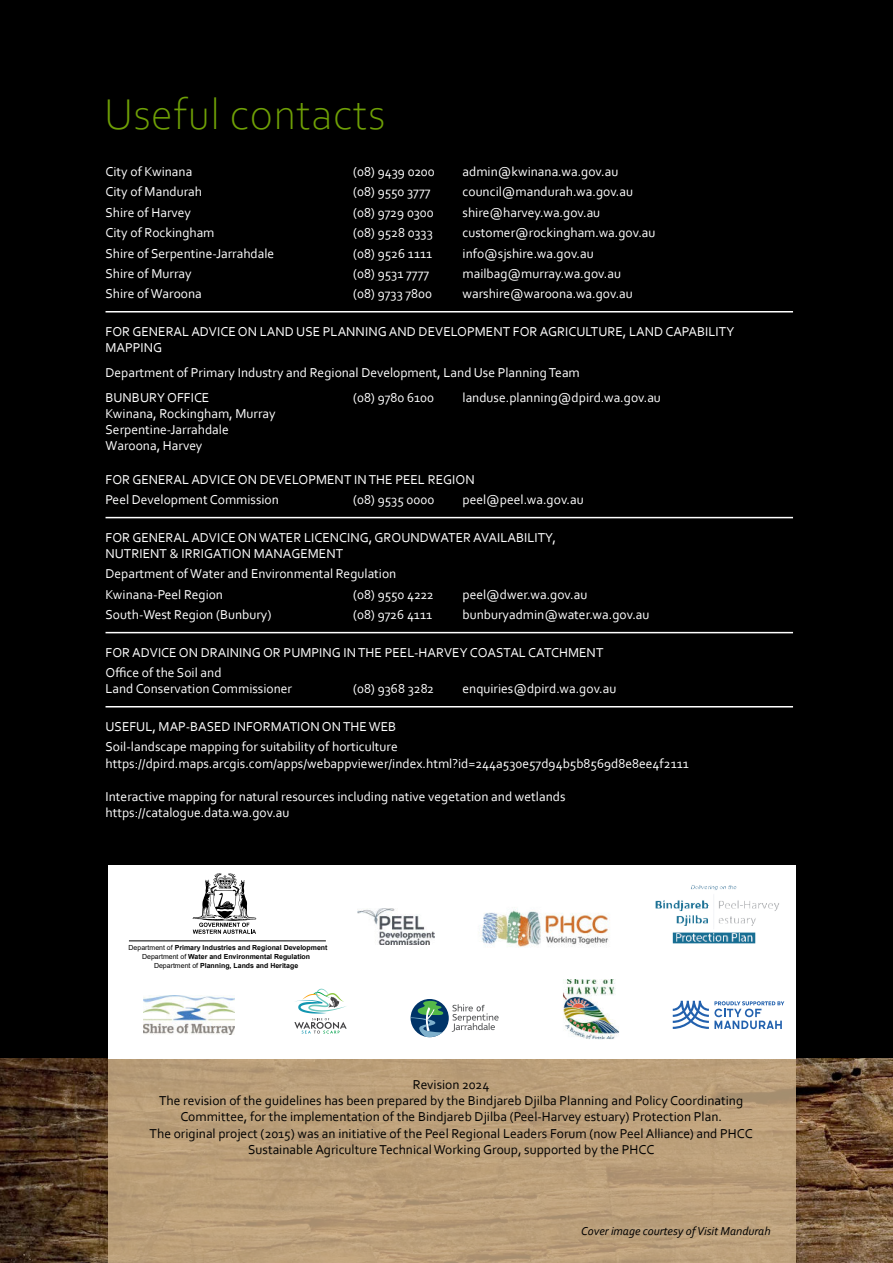
<style>
.page{position:relative;width:893px;height:1263px;background:#fff}
.page>*{position:absolute;margin:0;border:0;box-sizing:border-box;transform-origin:0 0}
.t1{font:300 45px "Corbel";letter-spacing:.01em;color:#6fa006}
.t2{font:13.5px/16.2px "Corbel";color:#fff}
.t3{font:13.5px/16.2px "Corbel";color:#000;text-align:center}
.t4{font:italic 12px "Corbel";color:#000}
.t5{font:700 7.05px/9.1px "Arial";color:#000;text-align:center}
.s1{font-weight:400}
</style>
<div class="page">
<div style="left:0;top:0;width:893px;height:1059px;background:#000"></div>
<img style="left:0;top:1059px;width:893px;height:204px">
<div style="left:108px;top:865px;width:688px;height:194px;background:#fff"></div>
<hr style="left:106px;top:311px;width:687px;height:1px;background:#fff">
<hr style="left:106px;top:517px;width:687px;height:1px;background:#fff">
<hr style="left:106px;top:632px;width:687px;height:1px;background:#fff">
<hr style="left:106px;top:706px;width:687px;height:1px;background:#fff">
<img style="left:481px;top:910px;width:128px;height:38px">
<div style="left:411px;top:999px;width:38px;height:38px;background:#003468;border-radius:50%"></div>
<svg style="left:411px;top:1001px;width:32px;height:36px"></svg>
<svg style="left:452px;top:1004px;width:47px;height:28px"></svg>
<svg style="left:294px;top:989px;width:53px;height:44px"></svg>
<img style="left:563px;top:979px;width:56px;height:60px">
<img style="left:143px;top:995px;width:92px;height:39px">
<img style="left:357px;top:908px;width:77px;height:36px">
<svg style="left:193px;top:873px;width:63px;height:61px"></svg>
<hr style="left:129px;top:940px;width:197px;height:1px;background:#000">
<svg style="left:673px;top:1001px;width:111px;height:28px"></svg>
<svg style="left:108px;top:1059px;width:688px;height:204px;fill:#bca07a"></svg>
<img style="left:655px;top:885px;width:124px;height:59px">
<h1 class="t1" style="left:104px;top:96px;width:283px">Useful contacts</h1>
<p class="t2" style="left:106px;top:163px;width:88px">City of Kwinana</p>
<p class="t2" style="left:353px;top:163px;width:83px">(08) 9439 0200</p>
<p class="t2" style="left:463px;top:163px;width:157px">admin@kwinana.wa.gov.au</p>
<p class="t2" style="left:106px;top:183px;width:98px">City of Mandurah</p>
<p class="t2" style="left:353px;top:183px;width:79px">(08) 9550 3777</p>
<p class="t2" style="left:463px;top:183px;width:172px">council@mandurah.wa.gov.au</p>
<p class="t2" style="left:106px;top:204px;width:87px">Shire of Harvey</p>
<p class="t2" style="left:353px;top:204px;width:82px">(08) 9729 0300</p>
<p class="t2" style="left:463px;top:204px;width:139px">shire@harvey.wa.gov.au</p>
<p class="t2" style="left:106px;top:224px;width:110px">City of Rockingham</p>
<p class="t2" style="left:353px;top:224px;width:81px">(08) 9528 0333</p>
<p class="t2" style="left:463px;top:224px;width:195px">customer@rockingham.wa.gov.au</p>
<p class="t2" style="left:106px;top:245px;width:170px">Shire of Serpentine-Jarrahdale</p>
<p class="t2" style="left:353px;top:245px;width:81px">(08) 9526 1111</p>
<p class="t2" style="left:463px;top:245px;width:133px">info@sjshire.wa.gov.au</p>
<p class="t2" style="left:106px;top:265px;width:88px">Shire of Murray</p>
<p class="t2" style="left:353px;top:265px;width:78px">(08) 9531 7777</p>
<p class="t2" style="left:463px;top:265px;width:160px">mailbag@murray.wa.gov.au</p>
<p class="t2" style="left:106px;top:285px;width:98px">Shire of Waroona</p>
<p class="t2" style="left:353px;top:285px;width:81px">(08) 9733 7800</p>
<p class="t2" style="left:463px;top:285px;width:172px">warshire@waroona.wa.gov.au</p>
<p class="t2" style="left:106px;top:323px;width:630px">FOR GENERAL ADVICE ON LAND USE PLANNING AND DEVELOPMENT FOR AGRICULTURE, LAND CAPABILITY<br>MAPPING</p>
<p class="t2" style="left:106px;top:360px;width:476px;line-height:24.8px">Department of Primary Industry and Regional Development, Land Use Planning Team<br>BUNBURY OFFICE</p>
<p class="t2" style="left:353px;top:389px;width:83px">(08) 9780 6100</p>
<p class="t2" style="left:463px;top:389px;width:200px">landuse.planning@dpird.wa.gov.au</p>
<p class="t2" style="left:106px;top:406px;width:172px">Kwinana, Rockingham, Murray<br>Serpentine-Jarrahdale<br>Waroona, Harvey</p>
<p class="t2" style="left:106px;top:469px;width:371px;line-height:20.4px">FOR GENERAL ADVICE ON DEVELOPMENT IN THE PEEL REGION<br>Peel Development Commission</p>
<p class="t2" style="left:353px;top:491px;width:83px">(08) 9535 0000</p>
<p class="t2" style="left:463px;top:491px;width:123px">peel@peel.wa.gov.au</p>
<p class="t2" style="left:106px;top:529px;width:452px">FOR GENERAL ADVICE ON WATER LICENCING, GROUNDWATER AVAILABILITY,<br>NUTRIENT &amp; IRRIGATION MANAGEMENT</p>
<p class="t2" style="left:106px;top:565px;width:292px;line-height:20.4px">Department of Water and Environmental Regulation<br>Kwinana-Peel Region</p>
<p class="t2" style="left:353px;top:586px;width:82px">(08) 9550 4222</p>
<p class="t2" style="left:463px;top:586px;width:126px">peel@dwer.wa.gov.au</p>
<p class="t2" style="left:106px;top:606px;width:167px">South-West Region (Bunbury)</p>
<p class="t2" style="left:353px;top:606px;width:81px">(08) 9726 4111</p>
<p class="t2" style="left:463px;top:606px;width:188px">bunburyadmin@water.wa.gov.au</p>
<p class="t2" style="left:106px;top:642px;width:499px;line-height:20.4px">FOR ADVICE ON DRAINING OR PUMPING IN THE PEEL-HARVEY COASTAL CATCHMENT<br>Office of the Soil and</p>
<p class="t2" style="left:106px;top:680px;width:188px">Land Conservation Commissioner</p>
<p class="t2" style="left:353px;top:680px;width:83px">(08) 9368 3282</p>
<p class="t2" style="left:463px;top:680px;width:155px">enquiries@dpird.wa.gov.au</p>
<p class="t2" style="left:106px;top:716px;width:294px;line-height:20.4px">USEFUL, MAP-BASED INFORMATION ON THE WEB<br>Soil-landscape mapping for suitability of horticulture</p>
<p class="t2" style="left:106px;top:755px;width:585px">https://dpird.maps.arcgis.com/apps/webappviewer/index.html?id=244a530e57d94b5b8569d8e8ee4f2111</p>
<p class="t2" style="left:106px;top:789px;width:461px">Interactive mapping for natural resources including native vegetation and wetlands https://catalogue.data.wa.gov.au</p>
<p class="t5" style="left:129px;top:944px;width:200px"><span class="s1">Department of</span> Primary Industries and Regional Development<br><span class="s1">Department of</span> Water and Environmental Regulation</p>
<p class="t5" style="left:154px;top:961px;width:146px"><span class="s1">Department of</span> Planning, Lands and Heritage</p>
<p class="t3" style="left:150px;top:1076px;width:605px">Revision 2024<br>The revision of the guidelines has been prepared by the Bindjareb Djilba Planning and Policy Coordinating Committee, for the implementation of the Bindjareb Djilba (Peel-Harvey estuary) Protection Plan.<br>The original project (2015) was an initiative of the Peel Regional Leaders Forum (now Peel Alliance) and PHCC Sustainable Agriculture Technical Working Group, supported by the PHCC</p>
<p class="t4" style="left:581px;top:1226px;width:191px">Cover image courtesy of Visit Mandurah</p>
</div>
